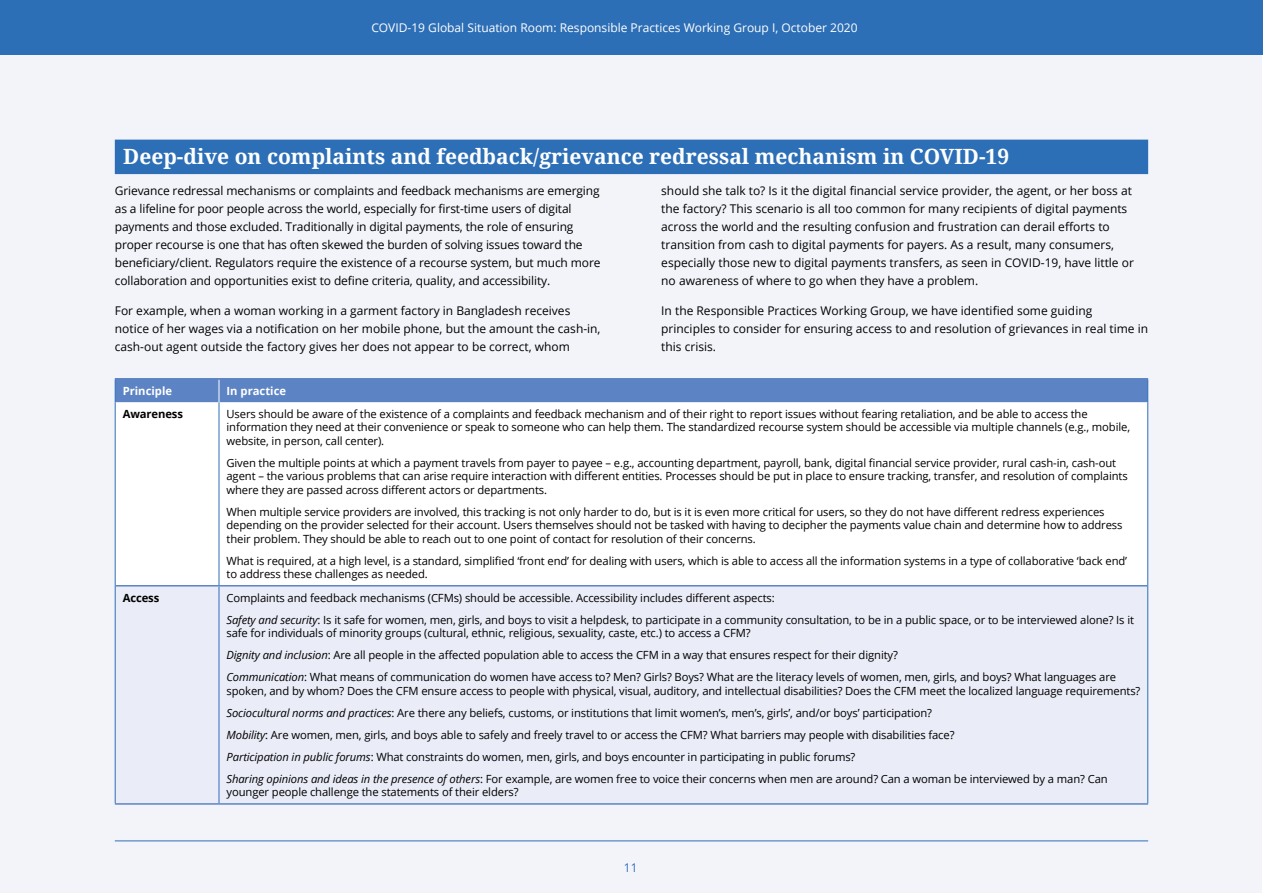
<style>
.page{position:relative;width:1263px;height:893px;background:#fff}
.page>*{position:absolute;margin:0;border:0;box-sizing:border-box;transform-origin:0 0}
.Heading_1{font:700 21px "Noto Serif";color:#fff}
.Body{font:12px/18px "Open Sans";color:#000}
.t1{font:12px "Open Sans";color:#fff}
.t2{font:12px "Open Sans";color:#2d6fb7}
.Table_body{font:11.25px/13.5px "Open Sans";letter-spacing:-.01em;color:#000}
.Table_header_text{font:700 11.25px "Open Sans";color:#fff}
.Table_body-2{font:700 11.25px "Open Sans";letter-spacing:-.01em;color:#000}
.s1{font-style:italic}
</style>
<div class="page">
<div style="left:1px;top:55px;width:1261px;height:838px;background:#f3f4fa"></div>
<div style="left:0;top:0;width:1263px;height:55px;background:#2d6fb7"></div>
<hr style="left:115px;top:840px;width:1033px;height:1px;background:#2d6fb7">
<div style="left:115px;top:140px;width:1033px;height:34px;background:#2d6fb7"></div>
<div style="left:116px;top:402px;width:1031px;height:183px;background:#fff"></div>
<div style="left:116px;top:586px;width:1031px;height:217px;background:#eaecf7"></div>
<hr style="left:115px;top:402px;width:1px;height:184px;background:#2d6fb7">
<hr style="left:219px;top:402px;width:1px;height:183px;background:#2d6fb7">
<hr style="left:1147px;top:402px;width:1px;height:184px;background:#2d6fb7">
<hr style="left:115px;top:586px;width:1px;height:217px;background:#2d6fb7">
<hr style="left:219px;top:586px;width:1px;height:217px;background:#2d6fb7">
<hr style="left:1147px;top:586px;width:1px;height:217px;background:#2d6fb7">
<hr style="left:116px;top:585px;width:103px;height:1px;background:#5c83c3">
<hr style="left:219px;top:585px;width:928px;height:1px;background:#5c83c3">
<hr style="left:115px;top:803px;width:104px;height:2px;background:#5c83c3">
<hr style="left:219px;top:803px;width:929px;height:2px;background:#5c83c3">
<hr style="left:115px;top:378px;width:104px;height:2px;background:#5c83c3">
<hr style="left:219px;top:378px;width:929px;height:2px;background:#5c83c3">
<div style="left:115px;top:379px;width:1033px;height:23px;background:#5c83c3"></div>
<p class="t1" style="left:371px;top:19px;width:488px">COVID-19 Global Situation Room: Responsible Practices Working Group I, October 2020</p>
<p class="Heading_1" style="left:123px;top:141px;width:887px">Deep-dive on complaints and feedback/grievance redressal mechanism in COVID-19</p>
<p class="Body" style="left:115px;top:181px;width:487px">Grievance redressal mechanisms or complaints and feedback mechanisms are emerging as a lifeline for poor people across the world, especially for first-time users of digital payments and those excluded. Traditionally in digital payments, the role of ensuring proper recourse is one that has often skewed the burden of solving issues toward the beneficiary/client. Regulators require the existence of a recourse system, but much more collaboration and opportunities exist to define criteria, quality, and accessibility.</p>
<p class="Body" style="left:115px;top:302px;width:487px">For example, when a woman working in a garment factory in Bangladesh receives notice of her wages via a notification on her mobile phone, but the amount the cash-in, cash-out agent outside the factory gives her does not appear to be correct, whom</p>
<p class="Body" style="left:661px;top:181px;width:474px">should she talk to? Is it the digital financial service provider, the agent, or her boss at the factory? This scenario is all too common for many recipients of digital payments across the world and the resulting confusion and frustration can derail efforts to transition from cash to digital payments for payers. As a result, many consumers, especially those new to digital payments transfers, as seen in COVID-19, have little or no awareness of where to go when they have a problem.</p>
<p class="Body" style="left:661px;top:302px;width:488px">In the Responsible Practices Working Group, we have identified some guiding principles to consider for ensuring access to and resolution of grievances in real time in this crisis.</p>
<p class="Table_header_text" style="left:123px;top:383px;width:51px">Principle</p>
<p class="Table_header_text" style="left:226px;top:383px;width:61px">In practice</p>
<p class="Table_body-2" style="left:123px;top:406px;width:62px">Awareness</p>
<p class="Table_body" style="left:226px;top:407px;width:905px">Users should be aware of the existence of a complaints and feedback mechanism and of their right to report issues without fearing retaliation, and be able to access the information they need at their convenience or speak to someone who can help them. The standardized recourse system should be accessible via multiple channels (e.g., mobile, website, in person, call center).</p>
<p class="Table_body" style="left:226px;top:456px;width:903px">Given the multiple points at which a payment travels from payer to payee – e.g., accounting department, payroll, bank, digital financial service provider, rural cash-in, cash-out agent – the various problems that can arise require interaction with different entities. Processes should be put in place to ensure tracking, transfer, and resolution of complaints where they are passed across different actors or departments.</p>
<p class="Table_body" style="left:226px;top:505px;width:897px">When multiple service providers are involved, this tracking is not only harder to do, but is it is even more critical for users, so they do not have different redress experiences depending on the provider selected for their account. Users themselves should not be tasked with having to decipher the payments value chain and determine how to address their problem. They should be able to reach out to one point of contact for resolution of their concerns.</p>
<p class="Table_body" style="left:226px;top:554px;width:902px">What is required, at a high level, is a standard, simplified ‘front end’ for dealing with users, which is able to access all the information systems in a type of collaborative ‘back end’ to address these challenges as needed.</p>
<p class="Table_body-2" style="left:123px;top:590px;width:38px">Access</p>
<p class="Table_body" style="left:226px;top:591px;width:550px">Complaints and feedback mechanisms (CFMs) should be accessible. Accessibility includes different aspects:</p>
<p class="Table_body" style="left:226px;top:613px;width:909px"><span class="s1">Safety and security</span>: Is it safe for women, men, girls, and boys to visit a helpdesk, to participate in a community consultation, to be in a public space, or to be interviewed alone? Is it safe for individuals of minority groups (cultural, ethnic, religious, sexuality, caste, etc.) to access a CFM?</p>
<p class="Table_body" style="left:226px;top:648px;width:673px"><span class="s1">Dignity and inclusion</span>: Are all people in the affected population able to access the CFM in a way that ensures respect for their dignity?</p>
<p class="Table_body" style="left:226px;top:670px;width:915px"><span class="s1">Communication</span>: What means of communication do women have access to? Men? Girls? Boys? What are the literacy levels of women, men, girls, and boys? What languages are spoken, and by whom? Does the CFM ensure access to people with physical, visual, auditory, and intellectual disabilities? Does the CFM meet the localized language requirements?</p>
<p class="Table_body" style="left:226px;top:706px;width:707px"><span class="s1">Sociocultural norms and practices</span>: Are there any beliefs, customs, or institutions that limit women’s, men’s, girls’, and/or boys’ participation?</p>
<p class="Table_body" style="left:226px;top:728px;width:729px"><span class="s1">Mobility</span>: Are women, men, girls, and boys able to safely and freely travel to or access the CFM? What barriers may people with disabilities face?</p>
<p class="Table_body" style="left:226px;top:750px;width:630px"><span class="s1">Participation in public forums</span>: What constraints do women, men, girls, and boys encounter in participating in public forums?</p>
<p class="Table_body" style="left:226px;top:772px;width:883px"><span class="s1">Sharing opinions and ideas in the presence of others</span>: For example, are women free to voice their concerns when men are around? Can a woman be interviewed by a man? Can younger people challenge the statements of their elders?</p>
<p class="t2" style="left:624px;top:859px;width:15px">11</p>
</div>
